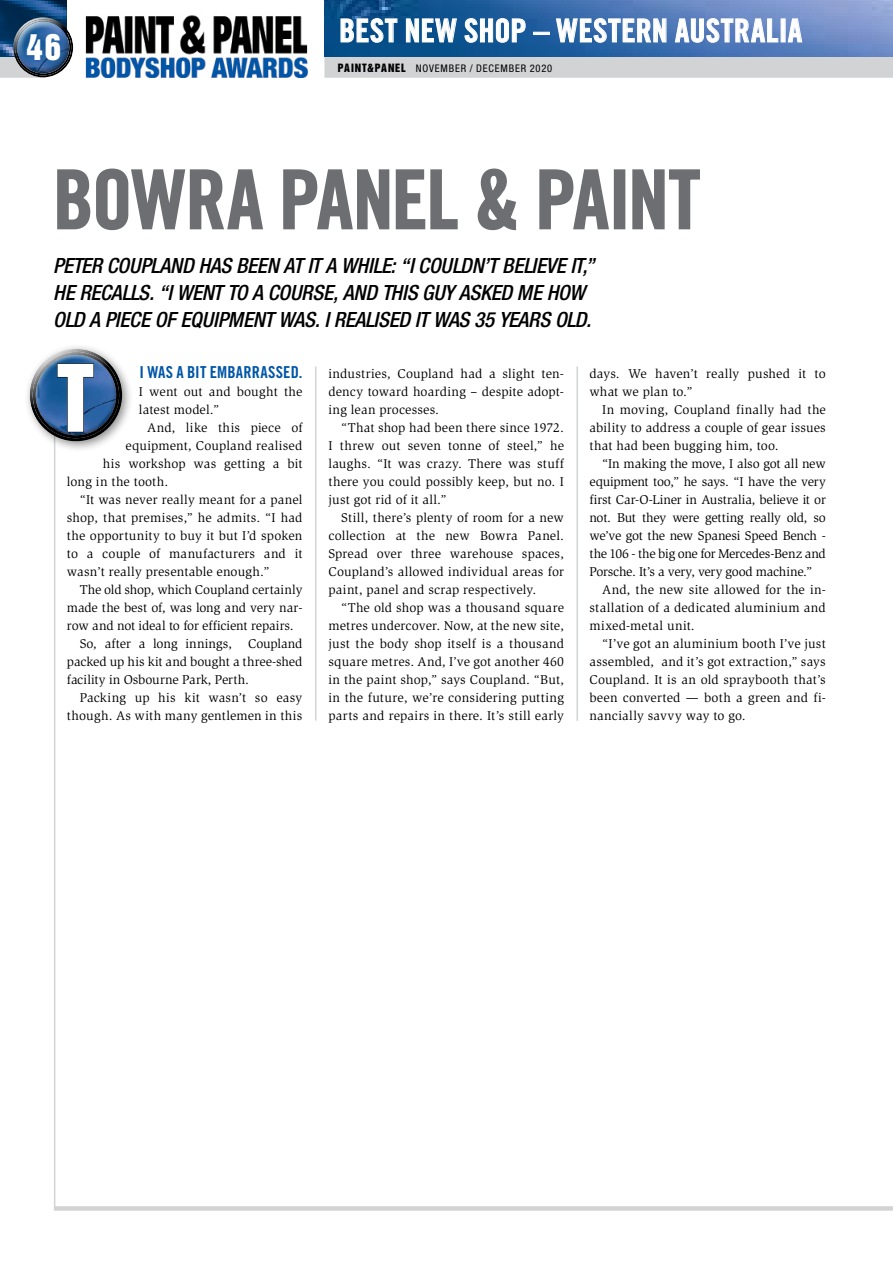
<style>
.page{position:relative;width:893px;height:1263px;background:#fff}
.page>*{position:absolute;margin:0;border:0;box-sizing:border-box;transform-origin:0 0}
.t1{font:85.05px "Helvetica Inserat LT Std";color:#fff}
.t2{font:81px "Trade Gothic LT Std Bd Cn 20";letter-spacing:-.01em;color:#6d6e71}
.t3{font:32.7px "Helvetica Inserat LT Std";color:#fff}
.t4{font:31.95px "Trade Gothic LT Std Bd Cn 20";letter-spacing:.015em;color:#fff}
.t5{font:italic 500 condensed 21px/27px "Helvetica Neue LT Std";letter-spacing:-.01em;color:#000}
.t6{font:16.5px "Trade Gothic LT Std Bd Cn 20";letter-spacing:.01em;color:#0056a7}
.t7{font:13.2px/18px "Slimbach Std";letter-spacing:.01em;color:#000;text-align:justify}
.t8{font:13.2px "Slimbach Std";letter-spacing:-.01em;color:#000}
.t9{font:condensed 10.5px "Helvetica Neue LT Std";letter-spacing:.08em;color:#000}
.s1{font-family:"Helvetica Inserat LT Std";font-stretch:normal}
</style>
<div class="page">
<div style="left:0;top:48px;width:45px;height:30px;background:#d1d3d4"></div>
<img style="left:0;top:0;width:67px;height:56px">
<div style="left:324px;top:48px;width:569px;height:30px;background:#d1d3d4"></div>
<hr style="left:315px;top:366px;width:1px;height:355px;background:#d1d3d4">
<hr style="left:576px;top:366px;width:2px;height:355px;background:#d1d3d4">
<hr style="left:54px;top:395px;width:1px;height:813px;background:#d1d3d4">
<div style="left:13px;top:17px;width:62px;height:43px;background:#fff;opacity:.95"></div>
<div style="left:13px;top:26px;width:62px;height:54px;background:#000;opacity:.55"></div>
<img style="left:85px;top:15px;width:224px;height:63px">
<img style="left:324px;top:0;width:569px;height:56px">
<div style="left:54px;top:1206px;width:839px;height:5px;background:#d1d3d4"></div>
<svg style="left:340px;top:18px;width:58px;height:25px"></svg>
<svg style="left:406px;top:17px;width:51px;height:28px"></svg>
<svg style="left:464px;top:18px;width:62px;height:25px;background:#4f80ae"></svg>
<div style="left:533px;top:32px;width:17px;height:3px;border:1px solid #fff"></div>
<svg style="left:555px;top:17px;width:112px;height:28px;background:#638cbd"></svg>
<svg style="left:674px;top:12px;width:105px;height:31px;background:#7c99cb"></svg>
<div style="left:781px;top:18px;width:4px;height:24px;border:1px solid #fff"></div>
<svg style="left:787px;top:12px;width:16px;height:31px"></svg>
<svg style="left:57px;top:168px;width:206px;height:63px"></svg>
<svg style="left:283px;top:169px;width:175px;height:61px"></svg>
<svg style="left:477px;top:168px;width:39px;height:63px"></svg>
<svg style="left:539px;top:169px;width:70px;height:61px"></svg>
<div style="left:614px;top:169px;width:11px;height:60px;border:2px solid #6d6e71"></div>
<svg style="left:632px;top:169px;width:68px;height:61px"></svg>
<div style="left:24px;top:343px;width:110px;height:110px;background:#000;opacity:.45"></div>
<div style="left:29px;top:348px;width:95px;height:67px;background:#fff"></div>
<div style="left:29px;top:363px;width:95px;height:81px;background:#000;opacity:.55"></div>
<svg style="left:30px;top:349px;width:92px;height:92px;background:#57779a"></svg>
<h3 class="t3" style="left:27px;top:28px;width:36px">46</h3>
<h3 class="t4" style="left:339px;top:11px;width:464px">BEST NEW SHOP – WESTERN AUSTRALIA</h3>
<p class="t9" style="left:338px;top:62px;width:216px"><span class="s1">PAINT&amp;PANEL</span> NOVEMBER / DECEMBER 2020</p>
<h2 class="t2" style="left:53px;top:150px;width:649px">BOWRA PANEL &amp; PAINT</h2>
<h3 class="t5" style="left:53px;top:252px;width:543px">PETER COUPLAND HAS BEEN AT IT A WHILE: “I COULDN’T BELIEVE IT,”<br>HE RECALLS. “I WENT TO A COURSE, AND THIS GUY ASKED ME HOW<br>OLD A PIECE OF EQUIPMENT WAS. I REALISED IT WAS 35 YEARS OLD.</h3>
<h1 class="t1" style="left:57px;top:347px;width:39px">T</h1>
<p class="t6" style="left:139px;top:362px;width:164px">I WAS A BIT EMBARRASSED.</p>
<p class="t7" style="left:139px;top:383px;width:165px">I went out and bought the latest model.”</p>
<p class="t7" style="left:147px;top:419px;width:157px">And, like this piece of</p>
<p class="t7" style="left:125px;top:437px;width:178px">equipment, Coupland realised</p>
<p class="t7" style="left:103px;top:455px;width:201px">his workshop was getting a bit</p>
<p class="t7" style="left:67px;top:473px;width:103px">long in the tooth.</p>
<p class="t7" style="left:80px;top:491px;width:224px">“It was never really meant for a panel</p>
<p class="t7" style="left:67px;top:509px;width:237px">shop, that premises,” he admits. “I had</p>
<p class="t7" style="left:67px;top:527px;width:237px">the opportunity to buy it but I’d spoken</p>
<p class="t7" style="left:67px;top:545px;width:237px">to a couple of manufacturers and it</p>
<p class="t7" style="left:67px;top:563px;width:204px">wasn’t really presentable enough.”</p>
<p class="t8" style="left:80px;top:582px;width:224px">The old shop, which Coupland certainly</p>
<p class="t7" style="left:67px;top:599px;width:237px">made the best of, was long and very nar-</p>
<p class="t8" style="left:67px;top:618px;width:228px">row and not ideal to for efficient repairs.</p>
<p class="t7" style="left:80px;top:635px;width:224px">So, after a long innings, Coupland</p>
<p class="t7" style="left:67px;top:653px;width:237px">packed up his kit and bought a three-shed</p>
<p class="t7" style="left:67px;top:671px;width:184px">facility in Osbourne Park, Perth.</p>
<p class="t7" style="left:80px;top:689px;width:224px">Packing up his kit wasn’t so easy</p>
<p class="t7" style="left:67px;top:707px;width:237px">though. As with many gentlemen in this</p>
<p class="t7" style="left:328px;top:365px;width:237px">industries, Coupland had a slight ten&shy;dency toward hoarding – despite adopt&shy;ing lean processes.</p>
<p class="t7" style="left:328px;top:419px;width:237px;text-indent:13px">“That shop had been there since 1972.<br>I threw out seven tonne of steel,” he laughs. “It was crazy. There was stuff there you could possibly keep, but no. I just got rid of it all.”</p>
<p class="t7" style="left:328px;top:509px;width:237px;text-indent:13px">Still, there’s plenty of room for a new collection at the new Bowra Panel.<br>Spread over three warehouse spaces, Coupland’s allowed individual areas for paint, panel and scrap respectively.</p>
<p class="t7" style="left:328px;top:598px;width:237px;text-indent:13px">“The old shop was a thousand square metres undercover. Now, at the new site, just the body shop itself is a thousand square metres. And, I’ve got another 460 in the paint shop,” says Coupland. “But, in the future, we’re considering putting parts and repairs in there. It’s still early</p>
<p class="t7" style="left:589px;top:365px;width:238px">days. We haven’t really pushed it to what we plan to.”</p>
<p class="t7" style="left:589px;top:401px;width:238px;text-indent:13px">In moving, Coupland finally had the ability to address a couple of gear issues that had been bugging him, too.</p>
<p class="t7" style="left:589px;top:455px;width:238px;text-indent:13px">“In making the move, I also got all new equipment too,” he says. “I have the very first Car-O-Liner in Australia, believe it or not. But they were getting really old, so we’ve got the new Spanesi Speed Bench - the 106 - the big one for Mercedes-Benz and Porsche. It’s a very, very good machine.”</p>
<p class="t7" style="left:589px;top:581px;width:238px;text-indent:13px">And, the new site allowed for the in&shy;stallation of a dedicated aluminium and mixed-metal unit.</p>
<p class="t7" style="left:589px;top:635px;width:238px;text-indent:13px">“I’ve got an aluminium booth I’ve just assembled, and it’s got extraction,” says Coupland. It is an old spraybooth that’s been converted — both a green and fi&shy;nancially savvy way to go.</p>
</div>
